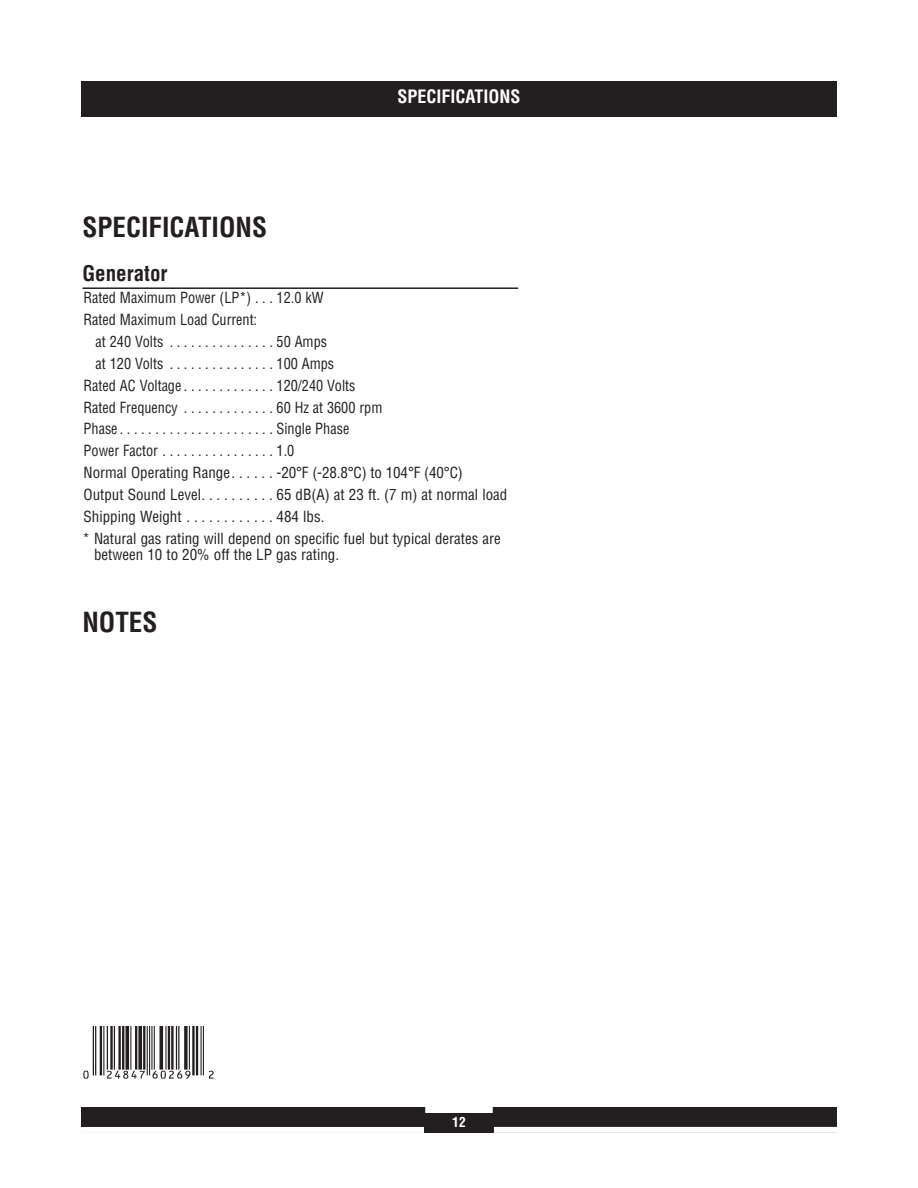
<style>
.page{position:relative;width:918px;height:1188px;background:#fff}
.page>*{position:absolute;margin:0;border:0;box-sizing:border-box;transform-origin:0 0}
.t1{font:700 condensed 27px "Helvetica LT Std";color:#231f20}
.t2{font:700 condensed 21px "Helvetica LT Std";color:#231f20}
.t3{font:700 condensed 18px "Helvetica LT Std";color:#fff}
.t4{font:condensed 15px/21.9px "Helvetica LT Std";color:#231f20;scale:.95 1}
.t5{font:condensed 15px "Helvetica LT Std";color:#231f20}
.t6{font:700 condensed 13.5px "Helvetica LT Std";color:#fff}
</style>
<div class="page">
<div style="left:81px;top:81px;width:756px;height:36px;background:#231f20"></div>
<div style="left:81px;top:1107px;width:756px;height:26px;background:#231f20"></div>
<div style="left:425px;top:1107px;width:68px;height:6px;background:#fff"></div>
<div style="left:494px;top:1127px;width:343px;height:6px;background:#fff"></div>
<div style="left:81px;top:1127px;width:343px;height:6px;background:#fff"></div>
<svg style="left:84px;top:1026px;width:129px;height:50px"></svg>
<hr style="left:93px;top:1026px;width:1px;height:49px;background:#231f20">
<hr style="left:95px;top:1026px;width:1px;height:49px;background:#231f20">
<hr style="left:100px;top:1026px;width:2px;height:49px;background:#231f20">
<hr style="left:103px;top:1026px;width:1px;height:49px;background:#231f20">
<hr style="left:107px;top:1026px;width:1px;height:44px;background:#231f20">
<hr style="left:110px;top:1026px;width:3px;height:44px;background:#231f20">
<hr style="left:114px;top:1026px;width:1px;height:44px;background:#231f20">
<hr style="left:118px;top:1026px;width:3px;height:44px;background:#231f20">
<hr style="left:122px;top:1026px;width:2px;height:44px;background:#231f20">
<svg style="left:125px;top:1026px;width:4px;height:44px"></svg>
<hr style="left:130px;top:1026px;width:1px;height:44px;background:#231f20">
<hr style="left:135px;top:1026px;width:2px;height:44px;background:#231f20">
<svg style="left:138px;top:1026px;width:4px;height:44px"></svg>
<hr style="left:143px;top:1026px;width:2px;height:44px;background:#231f20">
<hr style="left:147px;top:1026px;width:1px;height:49px;background:#231f20">
<hr style="left:149px;top:1026px;width:1px;height:49px;background:#231f20">
<hr style="left:151px;top:1026px;width:1px;height:44px;background:#231f20">
<hr style="left:154px;top:1026px;width:1px;height:44px;background:#231f20">
<hr style="left:160px;top:1026px;width:3px;height:44px;background:#231f20">
<hr style="left:165px;top:1026px;width:2px;height:44px;background:#231f20">
<hr style="left:168px;top:1026px;width:2px;height:44px;background:#231f20">
<hr style="left:171px;top:1026px;width:3px;height:44px;background:#231f20">
<hr style="left:176px;top:1026px;width:1px;height:44px;background:#231f20">
<hr style="left:178px;top:1026px;width:1px;height:44px;background:#231f20">
<svg style="left:184px;top:1026px;width:4px;height:44px"></svg>
<hr style="left:189px;top:1026px;width:1px;height:44px;background:#231f20">
<hr style="left:192px;top:1026px;width:3px;height:49px;background:#231f20">
<hr style="left:196px;top:1026px;width:2px;height:49px;background:#231f20">
<hr style="left:201px;top:1026px;width:1px;height:49px;background:#231f20">
<hr style="left:203px;top:1026px;width:1px;height:49px;background:#231f20">
<svg style="left:83px;top:1071px;width:6px;height:8px"></svg>
<svg style="left:209px;top:1071px;width:5px;height:8px"></svg>
<svg style="left:107px;top:1071px;width:38px;height:8px"></svg>
<svg style="left:152px;top:1071px;width:38px;height:8px"></svg>
<hr style="left:82px;top:287px;width:436px;height:2px;background:#231f20">
<p class="t3" style="left:397px;top:89px;width:125px">SPECIFICATIONS</p>
<h1 class="t1" style="left:82px;top:216px;width:186px">SPECIFICATIONS</h1>
<h2 class="t2" style="left:82px;top:265px;width:87px">Generator</h2>
<p class="t4" style="left:84px;top:288px;width:254px">Rated Maximum Power (LP*) . . . 12.0 kW<br>Rated Maximum Load Current:</p>
<p class="t4" style="left:96px;top:332px;width:245px">at 240 Volts . . . . . . . . . . . . . . . 50 Amps</p>
<p class="t4" style="left:96px;top:354px;width:253px">at 120 Volts . . . . . . . . . . . . . . . 100 Amps</p>
<p class="t4" style="left:84px;top:376px;width:288px">Rated AC Voltage . . . . . . . . . . . . . 120/240 Volts</p>
<p class="t4" style="left:84px;top:398px;width:316px">Rated Frequency . . . . . . . . . . . . . 60 Hz at 3600 rpm</p>
<p class="t4" style="left:84px;top:419px;width:281px">Phase . . . . . . . . . . . . . . . . . . . . . . Single Phase</p>
<p class="t4" style="left:84px;top:441px;width:223px">Power Factor . . . . . . . . . . . . . . . . 1.0</p>
<p class="t5" style="left:84px;top:467px;width:381px">Normal Operating Range. . . . . . -20°F (-28.8°C) to 104°F (40°C)</p>
<p class="t5" style="left:84px;top:489px;width:425px">Output Sound Level. . . . . . . . . . 65 dB(A) at 23 ft. (7 m) at normal load</p>
<p class="t5" style="left:84px;top:511px;width:242px">Shipping Weight . . . . . . . . . . . . 484 lbs.</p>
<p class="t5" style="left:82px;top:533px;width:420px">* Natural gas rating will depend on specific fuel but typical derates are</p>
<p class="t5" style="left:94px;top:549px;width:246px">between 10 to 20% off the LP gas rating.</p>
<h1 class="t1" style="left:82px;top:611px;width:76px">NOTES</h1>
<p class="t6" style="left:452px;top:1117px;width:15px">12</p>
</div>
